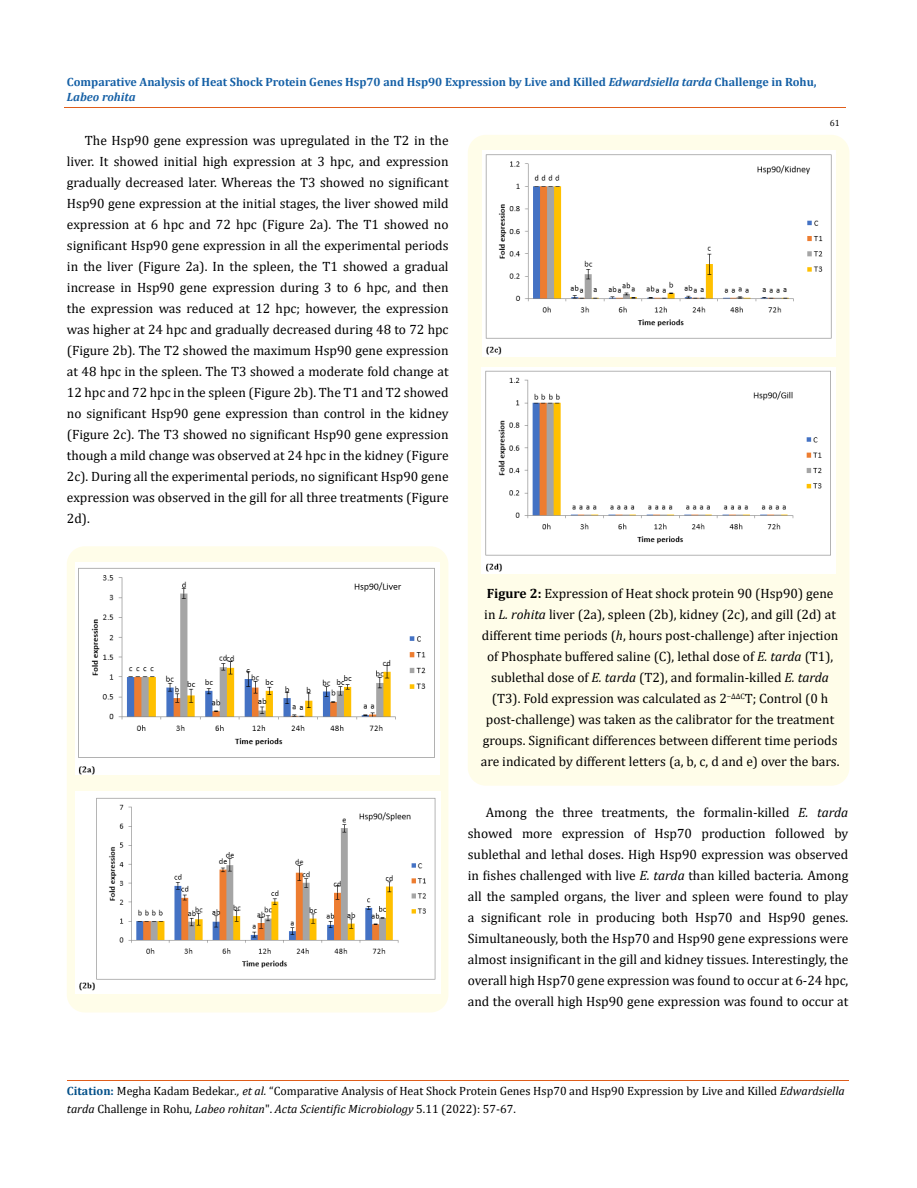
<style>
.page{position:relative;width:917px;height:1188px;background:#fff}
.page>*{position:absolute;margin:0;border:0;box-sizing:border-box;transform-origin:0 0}
.t1{font:13.5px/21px "Cambria";color:#000;text-align:justify}
.t2{font:12px/18px "Cambria";color:#000}
.t3{font:700 12px/15px "Cambria";color:#1560a6}
.t4{font:9px "Cambria";color:#000}
.s1{font-style:italic}
.s2{font-weight:700}
.s3{font-weight:700;color:#035089}
</style>
<div class="page">
<div style="left:67px;top:546px;width:381px;height:466px;background:#fffde9;border-radius:18px"></div>
<img style="left:76px;top:562px;width:363px;height:212px">
<img style="left:75px;top:792px;width:365px;height:201px">
<div style="left:468px;top:135px;width:381px;height:651px;background:#fffde9;border-radius:18px"></div>
<img style="left:482px;top:150px;width:353px;height:207px">
<img style="left:481px;top:368px;width:354px;height:206px">
<hr style="left:64px;top:108px;width:781px;height:1px;background:#e05d1a">
<hr style="left:67px;top:1080px;width:781px;height:1px;background:#e05d1a">
<p class="t3" style="left:67px;top:74px;width:751px">Comparative Analysis of Heat Shock Protein Genes Hsp70 and Hsp90 Expression by Live and Killed <span class="s1">Edwardsiella tarda</span> Challenge in Rohu,<br><span class="s1">Labeo rohita</span></p>
<p class="t1" style="left:67px;top:130px;width:383px;text-indent:18px">The Hsp90 gene expression was upregulated in the T2 in the liver. It showed initial high expression at 3 hpc, and expression gradually decreased later. Whereas the T3 showed no significant Hsp90 gene expression at the initial stages, the liver showed mild expression at 6 hpc and 72 hpc (Figure 2a). The T1 showed no significant Hsp90 gene expression in all the experimental periods in the liver (Figure 2a). In the spleen, the T1 showed a gradual increase in Hsp90 gene expression during 3 to 6 hpc, and then the expression was reduced at 12 hpc; however, the expression was higher at 24 hpc and gradually decreased during 48 to 72 hpc (Figure 2b). The T2 showed the maximum Hsp90 gene expression at 48 hpc in the spleen. The T3 showed a moderate fold change at 12 hpc and 72 hpc in the spleen (Figure 2b). The T1 and T2 showed no significant Hsp90 gene expression than control in the kidney (Figure 2c). The T3 showed no significant Hsp90 gene expression though a mild change was observed at 24 hpc in the kidney (Figure 2c). During all the experimental periods, no significant Hsp90 gene expression was observed in the gill for all three treatments (Figure 2d).</p>
<p class="t4" style="left:829px;top:118px;width:11px">61</p>
<p class="t1" style="left:480px;top:583px;width:360px;text-align:center"><span class="s2">Figure 2:</span> Expression of Heat shock protein 90 (Hsp90) gene in <span class="s1">L. rohita</span> liver (2a), spleen (2b), kidney (2c), and gill (2d) at different time periods (<span class="s1">h</span>, hours post-challenge) after injection of Phosphate buffered saline (C), lethal dose of <span class="s1">E. tarda</span> (T1), sublethal dose of <span class="s1">E. tarda</span> (T2), and formalin-killed <span class="s1">E. tarda </span>(T3). Fold expression was calculated as 2<sup>−ΔΔC</sup>T; Control (0 h post-challenge) was taken as the calibrator for the treatment groups. Significant differences between different time periods are indicated by different letters (a, b, c, d and e) over the bars.</p>
<p class="t1" style="left:468px;top:801px;width:382px;text-indent:18px">Among the three treatments, the formalin-killed <span class="s1">E. tarda </span>showed more expression of Hsp70 production followed by sublethal and lethal doses. High Hsp90 expression was observed in fishes challenged with live <span class="s1">E. tarda</span> than killed bacteria<span class="s1">.</span> Among all the sampled organs, the liver and spleen were found to play a significant role in producing both Hsp70 and Hsp90 genes.<br>Simultaneously, both the Hsp70 and Hsp90 gene expressions were almost insignificant in the gill and kidney tissues. Interestingly, the overall high Hsp70 gene expression was found to occur at 6-24 hpc, and the overall high Hsp90 gene expression was found to occur at</p>
<p class="t2" style="left:67px;top:1082px;width:779px"><span class="s3">Citation:</span> Megha Kadam Bedekar<span class="s1">., et al.</span> “Comparative Analysis of Heat Shock Protein Genes Hsp70 and Hsp90 Expression by Live and Killed <span class="s1">Edwardsiella tarda</span> Challenge in Rohu, <span class="s1">Labeo rohitan</span>". <span class="s1">Acta Scientific Microbiology</span> 5.11 (2022): 57-67.</p>
</div>
